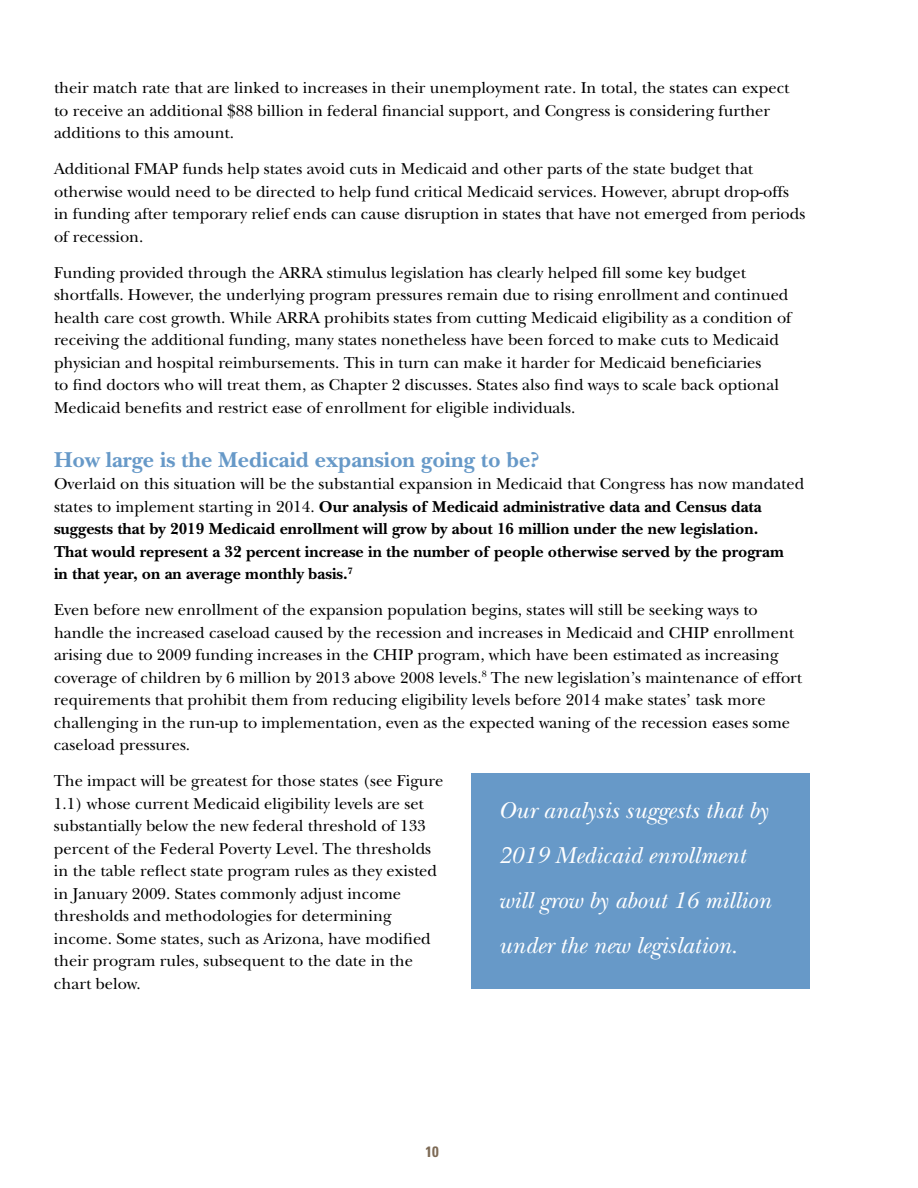
<style>
.page{position:relative;width:918px;height:1188px;background:#fff}
.page>*{position:absolute;margin:0;border:0;box-sizing:border-box;transform-origin:0 0}
.t1{font:italic 24px/45px "New Baskerville";color:#fff}
.t2{font:700 22.5px "New Baskerville";color:#6799c8}
.t3{font:16.5px/22.5px "New Baskerville";color:#000}
.t4{font:700 16.5px/22.5px "New Baskerville";color:#000}
.t5{font:700 condensed 15px "Univers";color:#7d6a55}
.s1{font-weight:400}
</style>
<div class="page">
<div style="left:471px;top:773px;width:339px;height:216px;background:#6799c8"></div>
<p class="t3" style="left:54px;top:77px;width:737px">their match rate that are linked to increases in their unemployment rate. In total, the states can expect to receive an additional $88 billion in federal financial support, and Congress is considering further additions to this amount.</p>
<p class="t3" style="left:54px;top:158px;width:753px">Additional FMAP funds help states avoid cuts in Medicaid and other parts of the state budget that otherwise would need to be directed to help fund critical Medicaid services. However, abrupt drop-offs in funding after temporary relief ends can cause disruption in states that have not emerged from periods of recession.</p>
<p class="t3" style="left:54px;top:261px;width:739px">Funding provided through the ARRA stimulus legislation has clearly helped fill some key budget shortfalls. However, the underlying program pressures remain due to rising enrollment and continued health care cost growth. While ARRA prohibits states from cutting Medicaid eligibility as a condition of receiving the additional funding, many states nonetheless have been forced to make cuts to Medicaid physician and hospital reimbursements. This in turn can make it harder for Medicaid beneficiaries<br>to find doctors who will treat them, as Chapter 2 discusses. States also find ways to scale back optional Medicaid benefits and restrict ease of enrollment for eligible individuals.</p>
<h2 class="t2" style="left:54px;top:446px;width:487px">How large is the Medicaid expansion going to be?</h2>
<p class="t4" style="left:54px;top:472px;width:752px"><span class="s1">Overlaid on this situation will be the substantial expansion in Medicaid that Congress has now mandated states to implement starting in 2014.</span> Our analysis of Medicaid administrative data and Census data suggests that by 2019 Medicaid enrollment will grow by about 16 million under the new legislation.<br>That would represent a 32 percent increase in the number of people otherwise served by the program<br>in that year, on an average monthly basis.<sup>7</sup></p>
<p class="t3" style="left:54px;top:599px;width:750px">Even before new enrollment of the expansion population begins, states will still be seeking ways to handle the increased caseload caused by the recession and increases in Medicaid and CHIP enrollment arising due to 2009 funding increases in the CHIP program, which have been estimated as increasing coverage of children by 6 million by 2013 above 2008 levels.<sup>8</sup> The new legislation’s maintenance of effort requirements that prohibit them from reducing eligibility levels before 2014 make states’ task more challenging in the run-up to implementation, even as the expected waning of the recession eases some caseload pressures.</p>
<p class="t3" style="left:54px;top:770px;width:391px">The impact will be greatest for those states (see Figure 1.1) whose current Medicaid eligibility levels are set substantially below the new federal threshold of 133 percent of the Federal Poverty Level. The thresholds in the table reflect state program rules as they existed in January 2009. States commonly adjust income thresholds and methodologies for determining income. Some states, such as Arizona, have modified their program rules, subsequent to the date in the chart below.</p>
<h1 class="t1" style="left:498px;top:788px;width:274px">Our analysis suggests that by<br>2019 Medicaid enrollment will grow by about 16 million under the new legislation.</h1>
<p class="t5" style="left:425px;top:1142px;width:15px">10</p>
</div>
